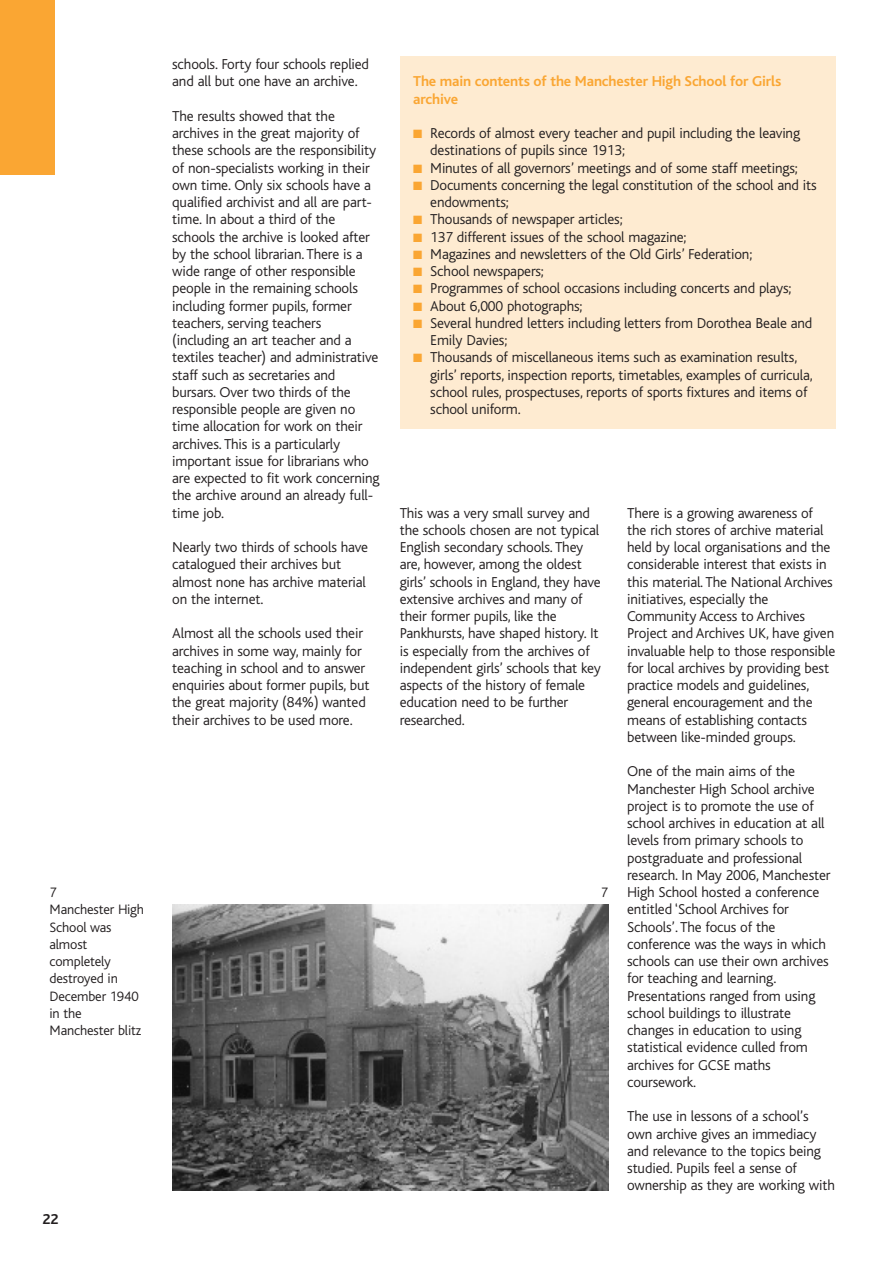
<style>
.page{position:relative;width:893px;height:1263px;background:#fff}
.page>*{position:absolute;margin:0;border:0;box-sizing:border-box;transform-origin:0 0}
.t1{font:300 15px/17.2px "Bliss";letter-spacing:-.01em;color:#231f20}
.t2{font:700 15px/17.2px "Bliss";letter-spacing:-.01em;color:#faa633}
.t3{font:700 15px "Bliss";color:#231f20}
.t4{font:300 14.25px/17.2px "Bliss";letter-spacing:-.01em;color:#231f20}
.s1{color:#faa633}
</style>
<div class="page">
<div style="left:400px;top:57px;width:436px;height:372px;background:#feebd1"></div>
<div style="left:0;top:0;width:55px;height:174px;background:#faa633"></div>
<img style="left:172px;top:904px;width:436px;height:286px">
<p class="t1" style="left:172px;top:57px;width:198px">schools. Forty four schools replied and all but one have an archive.</p>
<p class="t1" style="left:172px;top:109px;width:209px">The results showed that the archives in the great majority of these schools are the responsibility of non-specialists working in their own time. Only six schools have a qualified archivist and all are part&shy;time. In about a third of the schools the archive is looked after by the school librarian. There is a wide range of other responsible people in the remaining schools including former pupils, former teachers, serving teachers (including an art teacher and a textiles teacher) and administrative staff such as secretaries and bursars. Over two thirds of the responsible people are given no time allocation for work on their archives. This is a particularly important issue for librarians who are expected to fit work concerning the archive around an already full&shy;time job.</p>
<p class="t1" style="left:172px;top:540px;width:197px">Nearly two thirds of schools have catalogued their archives but almost none has archive material on the internet.</p>
<p class="t1" style="left:172px;top:626px;width:199px">Almost all the schools used their archives in some way, mainly for teaching in school and to answer enquiries about former pupils, but the great majority (84%) wanted their archives to be used more.</p>
<p class="t2" style="left:413px;top:74px;width:369px">The main contents of the Manchester High School for Girls archive</p>
<p class="t1" style="left:430px;top:126px;width:371px;text-indent:-17px"><span class="s1">■</span> Records of almost every teacher and pupil including the leaving destinations of pupils since 1913;</p>
<p class="t1" style="left:413px;top:160px;width:386px"><span class="s1">■</span> Minutes of all governors’ meetings and of some staff meetings;</p>
<p class="t1" style="left:430px;top:178px;width:388px;text-indent:-17px"><span class="s1">■</span> Documents concerning the legal constitution of the school and its endowments;</p>
<p class="t1" style="left:413px;top:212px;width:211px"><span class="s1">■</span> Thousands of newspaper articles;</p>
<p class="t1" style="left:413px;top:229px;width:275px"><span class="s1">■</span> 137 different issues of the school magazine;</p>
<p class="t1" style="left:413px;top:247px;width:341px"><span class="s1">■</span> Magazines and newsletters of the Old Girls’ Federation;</p>
<p class="t1" style="left:413px;top:264px;width:132px"><span class="s1">■</span> School newspapers;</p>
<p class="t1" style="left:413px;top:281px;width:380px"><span class="s1">■</span> Programmes of school occasions including concerts and plays;</p>
<p class="t1" style="left:413px;top:298px;width:171px"><span class="s1">■</span> About 6,000 photographs;</p>
<p class="t1" style="left:430px;top:316px;width:384px;text-indent:-17px"><span class="s1">■</span> Several hundred letters including letters from Dorothea Beale and<br>Emily Davies;</p>
<p class="t1" style="left:430px;top:350px;width:384px;text-indent:-17px"><span class="s1">■</span> Thousands of miscellaneous items such as examination results, girls’ reports, inspection reports, timetables, examples of curricula, school rules, prospectuses, reports of sports fixtures and items of school uniform.</p>
<p class="t1" style="left:400px;top:505px;width:203px">This was a very small survey and the schools chosen are not typical<br>English secondary schools. They are, however, among the oldest girls’ schools in England, they have extensive archives and many of their former pupils, like the<br>Pankhursts, have shaped history. It is especially from the archives of independent girls’ schools that key aspects of the history of female education need to be further researched.</p>
<p class="t1" style="left:627px;top:505px;width:210px">There is a growing awareness of the rich stores of archive material held by local organisations and the considerable interest that exists in this material. The National Archives initiatives, especially the Community Access to Archives Project and Archives UK, have given invaluable help to those responsible for local archives by providing best practice models and guidelines, general encouragement and the means of establishing contacts between like-minded groups.</p>
<p class="t1" style="left:627px;top:764px;width:205px">One of the main aims of the<br>Manchester High School archive project is to promote the use of school archives in education at all levels from primary schools to postgraduate and professional research. In May 2006, Manchester<br>High School hosted a conference entitled ‘School Archives for<br>Schools’. The focus of the conference was the ways in which schools can use their own archives for teaching and learning.<br>Presentations ranged from using school buildings to illustrate changes in education to using statistical evidence culled from archives for GCSE maths coursework.</p>
<p class="t1" style="left:627px;top:1109px;width:209px">The use in lessons of a school’s own archive gives an immediacy and relevance to the topics being studied. Pupils feel a sense of ownership as they are working with</p>
<p class="t4" style="left:50px;top:885px;width:96px">7<br>Manchester High<br>School was almost completely destroyed in<br>December 1940 in the<br>Manchester blitz</p>
<p class="t4" style="left:601px;top:885px;width:9px">7</p>
<p class="t3" style="left:43px;top:1214px;width:18px">22</p>
</div>
